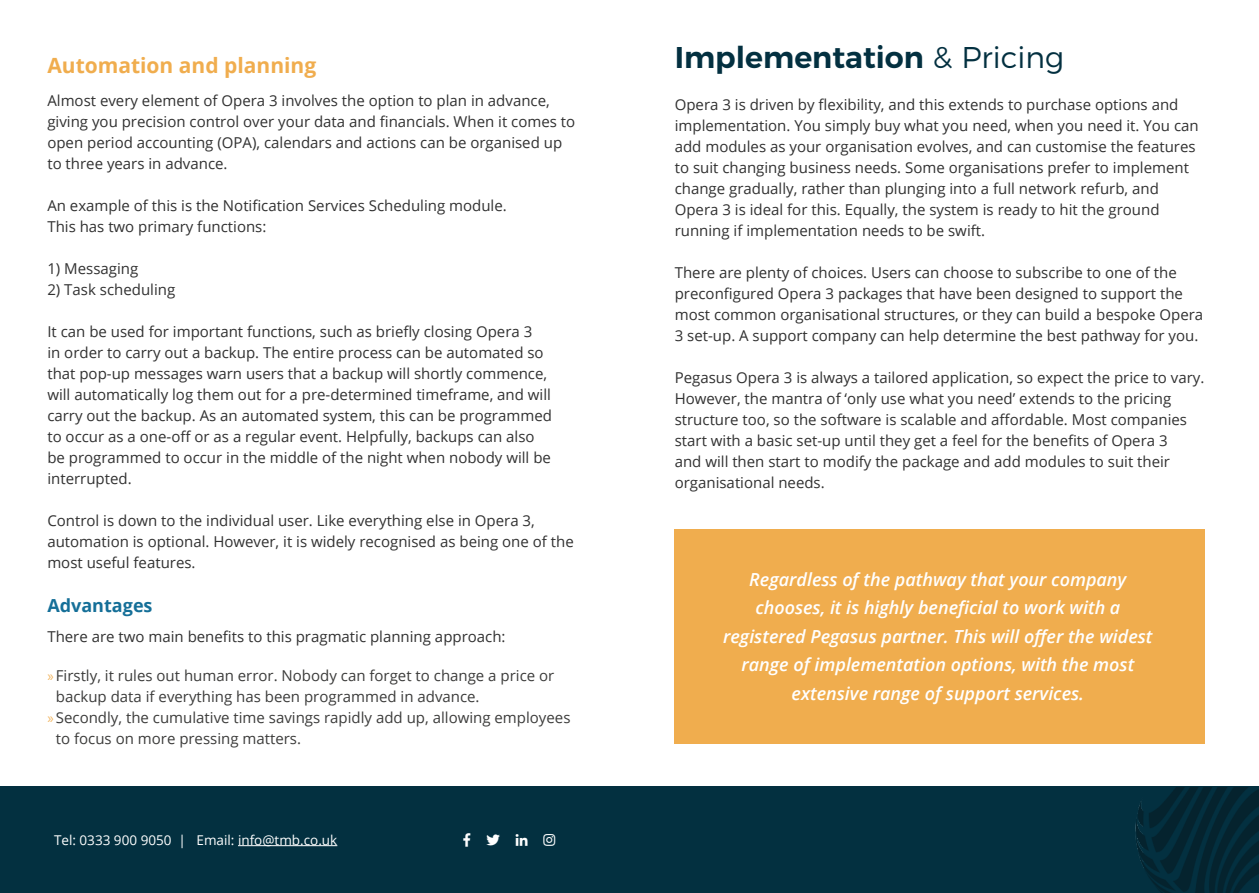
<style>
.page{position:relative;width:1259px;height:893px;background:#fff}
.page>*{position:absolute;margin:0;border:0;box-sizing:border-box;transform-origin:0 0}
.t1{font:600 30px "Montserrat";color:#033040}
.t2{font:700 21px "Open Sans";color:#f0ad4e}
.t3{font:italic 600 18px/28.5px "Open Sans";color:#fff;text-align:center}
.t4{font:700 18px "Open Sans";color:#156f98}
.t5{font:15px/21px "Open Sans";color:#313131}
.t6{font:15px "Open Sans";color:#3c3c3b}
.t7{font:13.5px "Open Sans";color:#fff}
.s1{font-family:"Myriad Pro";color:#f1b560}
.s2{font-weight:300}
</style>
<div class="page">
<div style="left:0;top:787px;width:1259px;height:106px;background:#033040"></div>
<img style="left:1135px;top:787px;width:124px;height:106px">
<hr style="left:238px;top:845px;width:99px;height:1px;background:#fff">
<div style="left:675px;top:529px;width:530px;height:215px;background:#f0ad4e"></div>
<h2 class="t2" style="left:47px;top:51px;width:270px">Automation and planning</h2>
<p class="t5" style="left:47px;top:90px;width:529px">Almost every element of Opera 3 involves the option to plan in advance, giving you precision control over your data and financials. When it comes to open period accounting (OPA), calendars and actions can be organised up to three years in advance.</p>
<p class="t5" style="left:47px;top:195px;width:461px">An example of this is the Notification Services Scheduling module.<br>This has two primary functions:</p>
<p class="t5" style="left:47px;top:258px;width:92px">1) Messaging</p>
<p class="t5" style="left:47px;top:279px;width:129px">2) Task scheduling</p>
<p class="t5" style="left:47px;top:321px;width:506px">It can be used for important functions, such as briefly closing Opera 3<br>in order to carry out a backup. The entire process can be automated so that pop-up messages warn users that a backup will shortly commence, will automatically log them out for a pre-determined timeframe, and will carry out the backup. As an automated system, this can be programmed to occur as a one-off or as a regular event. Helpfully, backups can also be programmed to occur in the middle of the night when nobody will be interrupted.</p>
<p class="t5" style="left:47px;top:510px;width:528px">Control is down to the individual user. Like everything else in Opera 3, automation is optional. However, it is widely recognised as being one of the most useful features.</p>
<p class="t4" style="left:47px;top:592px;width:107px">Advantages</p>
<p class="t5" style="left:47px;top:625px;width:460px">There are two main benefits to this pragmatic planning approach:</p>
<p class="t6" style="left:47px;top:665px;width:508px"><span class="s1">»</span> Firstly, it rules out human error. Nobody can forget to change a price or</p>
<p class="t6" style="left:56px;top:686px;width:425px">backup data if everything has been programmed in advance.</p>
<p class="t6" style="left:47px;top:707px;width:524px"><span class="s1">»</span> Secondly, the cumulative time savings rapidly add up, allowing employees</p>
<p class="t6" style="left:56px;top:728px;width:247px">to focus on more pressing matters.</p>
<p class="t7" style="left:54px;top:830px;width:285px">Tel: 0333 900 9050 | Email: info@tmb.co.uk</p>
<h1 class="t1" style="left:675px;top:33px;width:391px">Implementation <span class="s2">&amp; Pricing</span></h1>
<p class="t5" style="left:675px;top:94px;width:525px">Opera 3 is driven by flexibility, and this extends to purchase options and implementation. You simply buy what you need, when you need it. You can add modules as your organisation evolves, and can customise the features to suit changing business needs. Some organisations prefer to implement change gradually, rather than plunging into a full network refurb, and Opera 3 is ideal for this. Equally, the system is ready to hit the ground running if implementation needs to be swift.</p>
<p class="t5" style="left:675px;top:262px;width:530px">There are plenty of choices. Users can choose to subscribe to one of the preconfigured Opera 3 packages that have been designed to support the most common organisational structures, or they can build a bespoke Opera 3 set-up. A support company can help determine the best pathway for you.</p>
<p class="t5" style="left:675px;top:367px;width:531px">Pegasus Opera 3 is always a tailored application, so expect the price to vary.<br>However, the mantra of ‘only use what you need’ extends to the pricing structure too, so the software is scalable and affordable. Most companies start with a basic set-up until they get a feel for the benefits of Opera 3<br>and will then start to modify the package and add modules to suit their organisational needs.</p>
<p class="t3" style="left:723px;top:565px;width:431px">Regardless of the pathway that your company chooses, it is highly beneficial to work with a registered Pegasus partner. This will offer the widest range of implementation options, with the most extensive range of support services.</p>
</div>
